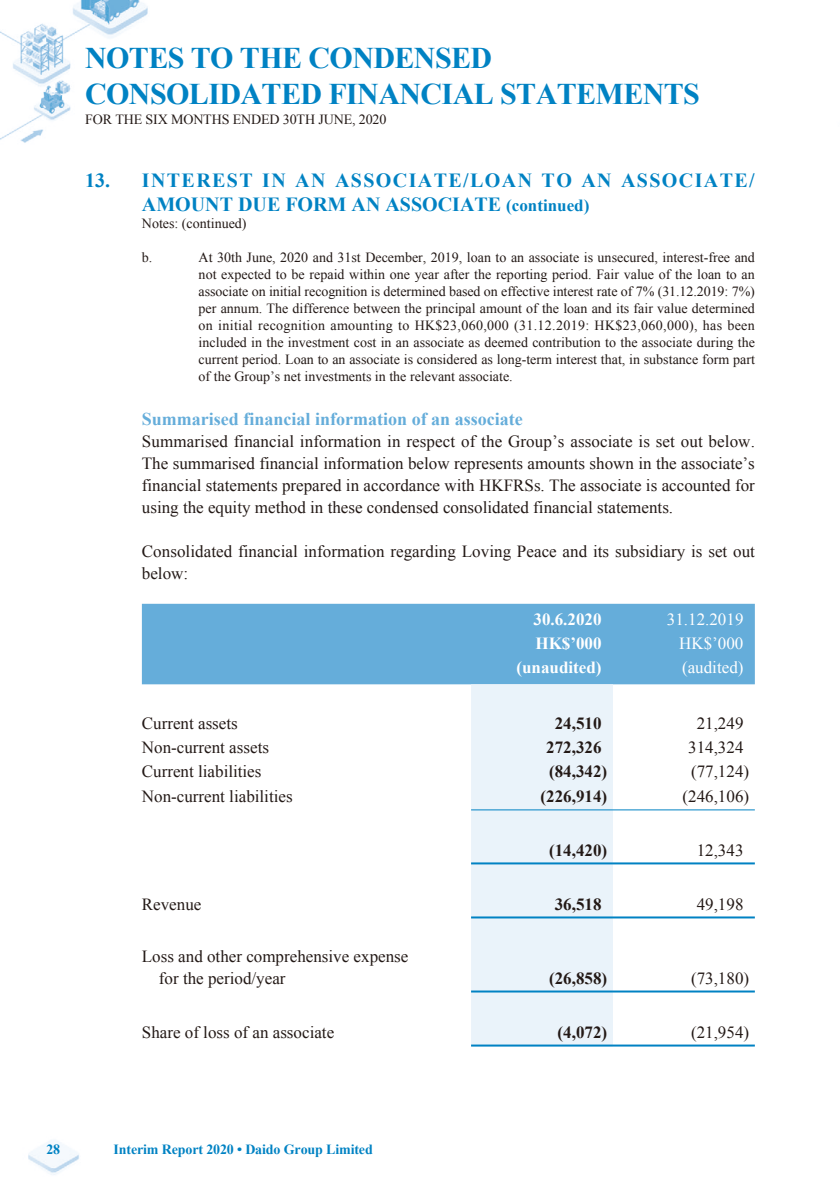
<style>
.page{position:relative;width:840px;height:1191px;background:#fff}
.page>*{position:absolute;margin:0;border:0;box-sizing:border-box;transform-origin:0 0}
.t1{font:700 30px/36px "Times New Roman";letter-spacing:-.02em;color:#0082c3}
.t2{font:700 20px/24px "Times New Roman";letter-spacing:.07em;color:#0082c3}
.t3{font:700 18px "Times New Roman";color:#65adda}
.t4{font:17px/22px "Times New Roman";color:#231916}
.t5{font:700 17px "Times New Roman";color:#231916}
.t6{font:700 17px "Times New Roman";color:#fff}
.t7{font:17px "Times New Roman";color:#fff}
.t8{font:14px/17px "Times New Roman";color:#231916;text-align:justify}
.t9{font:700 14px "Times New Roman";letter-spacing:-.01em;color:#0082c3}
.s1{font-size:17px}
</style>
<div class="page">
<img style="left:0;top:0;width:755px;height:1175px">
<div style="left:142px;top:604px;width:612px;height:80px;background:#65adda"></div>
<div style="left:471px;top:684px;width:141px;height:360px;background:#eaf3fa"></div>
<hr style="left:471px;top:809px;width:141px;height:1px;background:#0082c3">
<hr style="left:612px;top:809px;width:142px;height:1px;background:#0082c3">
<hr style="left:471px;top:862px;width:141px;height:2px;background:#0082c3">
<hr style="left:612px;top:862px;width:142px;height:2px;background:#0082c3">
<hr style="left:471px;top:916px;width:141px;height:2px;background:#0082c3">
<hr style="left:612px;top:916px;width:142px;height:2px;background:#0082c3">
<hr style="left:471px;top:990px;width:141px;height:2px;background:#0082c3">
<hr style="left:612px;top:990px;width:142px;height:2px;background:#0082c3">
<hr style="left:471px;top:1044px;width:141px;height:2px;background:#0082c3">
<hr style="left:612px;top:1044px;width:142px;height:2px;background:#0082c3">
<h1 class="t1" style="left:85px;top:40px;width:616px">NOTES TO THE CONDENSED<br>CONSOLIDATED FINANCIAL STATEMENTS</h1>
<p class="t8" style="left:85px;top:111px;width:302px">FOR THE SIX MONTHS ENDED 30TH JUNE, 2020</p>
<h2 class="t2" style="left:142px;top:168px;width:614px;text-indent:-57px">13. INTEREST IN AN ASSOCIATE/LOAN TO AN ASSOCIATE/<br>AMOUNT DUE FORM AN ASSOCIATE <span class="s1">(continued)</span></h2>
<p class="t8" style="left:142px;top:214px;width:106px">Notes: (continued)</p>
<p class="t8" style="left:142px;top:248px;width:12px">b.</p>
<p class="t8" style="left:198px;top:248px;width:557px">At 30th June, 2020 and 31st December, 2019, loan to an associate is unsecured, interest-free and not expected to be repaid within one year after the reporting period. Fair value of the loan to an associate on initial recognition is determined based on effective interest rate of 7% (31.12.2019: 7%) per annum. The difference between the principal amount of the loan and its fair value determined on initial recognition amounting to HK$23,060,000 (31.12.2019: HK$23,060,000), has been included in the investment cost in an associate as deemed contribution to the associate during the current period. Loan to an associate is considered as long-term interest that, in substance form part of the Group’s net investments in the relevant associate.</p>
<p class="t3" style="left:142px;top:409px;width:382px">Summarised financial information of an associate</p>
<p class="t4" style="left:142px;top:430px;width:614px;text-align:justify">Summarised financial information in respect of the Group’s associate is set out below.<br>The summarised financial information below represents amounts shown in the associate’s financial statements prepared in accordance with HKFRSs. The associate is accounted for using the equity method in these condensed consolidated financial statements.</p>
<p class="t4" style="left:142px;top:540px;width:614px">Consolidated financial information regarding Loving Peace and its subsidiary is set out below:</p>
<p class="t6" style="left:533px;top:610px;width:69px">30.6.2020</p>
<p class="t7" style="left:666px;top:610px;width:78px">31.12.2019</p>
<p class="t6" style="left:535px;top:634px;width:68px">HK$’000</p>
<p class="t7" style="left:678px;top:634px;width:66px">HK$’000</p>
<p class="t6" style="left:516px;top:658px;width:87px">(unaudited)</p>
<p class="t7" style="left:681px;top:658px;width:63px">(audited)</p>
<p class="t4" style="left:142px;top:712px;width:97px">Current assets</p>
<p class="t5" style="left:554px;top:714px;width:48px">24,510</p>
<p class="t4" style="left:696px;top:712px;width:48px">21,249</p>
<p class="t4" style="left:142px;top:736px;width:128px">Non-current assets</p>
<p class="t5" style="left:546px;top:738px;width:57px">272,326</p>
<p class="t4" style="left:687px;top:736px;width:57px">314,324</p>
<p class="t4" style="left:142px;top:760px;width:121px">Current liabilities</p>
<p class="t5" style="left:549px;top:762px;width:60px">(84,342)</p>
<p class="t4" style="left:690px;top:760px;width:60px">(77,124)</p>
<p class="t4" style="left:142px;top:784px;width:152px">Non-current liabilities</p>
<p class="t5" style="left:540px;top:786px;width:68px">(226,914)</p>
<p class="t4" style="left:682px;top:784px;width:68px">(246,106)</p>
<p class="t5" style="left:549px;top:840px;width:60px">(14,420)</p>
<p class="t4" style="left:696px;top:838px;width:48px">12,343</p>
<p class="t4" style="left:142px;top:893px;width:61px">Revenue</p>
<p class="t5" style="left:554px;top:894px;width:48px">36,518</p>
<p class="t4" style="left:696px;top:893px;width:48px">49,198</p>
<p class="t4" style="left:159px;top:945px;width:251px;text-indent:-17px">Loss and other comprehensive expense for the period/year</p>
<p class="t5" style="left:549px;top:968px;width:60px">(26,858)</p>
<p class="t4" style="left:690px;top:967px;width:60px">(73,180)</p>
<p class="t4" style="left:142px;top:1021px;width:194px">Share of loss of an associate</p>
<p class="t5" style="left:557px;top:1022px;width:51px">(4,072)</p>
<p class="t4" style="left:690px;top:1021px;width:60px">(21,954)</p>
<p class="t9" style="left:46px;top:1142px;width:15px">28</p>
<p class="t9" style="left:113px;top:1142px;width:261px">Interim Report 2020 • Daido Group Limited</p>
</div>
